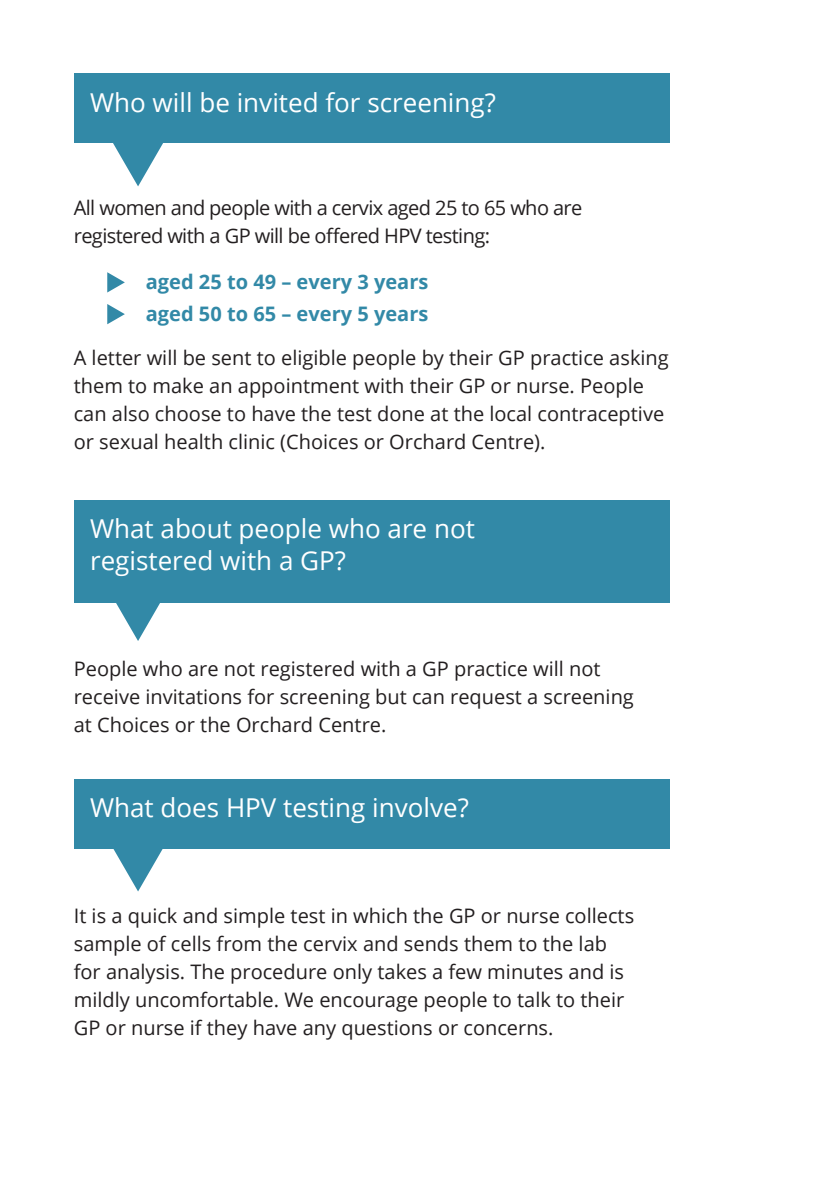
<style>
.page{position:relative;width:840px;height:1191px;background:#fff}
.page>*{position:absolute;margin:0;border:0;box-sizing:border-box;transform-origin:0 0}
.t1{font:26px/31.2px "Open Sans";color:#fff}
.t2{font:20px/28px "Open Sans";color:#231f20}
.t3{font:20px/28px "Open Sans";letter-spacing:-.03em;color:#231f20}
.t4{font:700 20px "Open Sans";color:#3289a7}
</style>
<div class="page">
<hr style="left:839px;top:0;width:1px;height:1191px;background:#3289a7">
<div style="left:74px;top:500px;width:595px;height:102px;background:#3289a7"></div>
<div style="left:74px;top:779px;width:595px;height:69px;background:#3289a7"></div>
<svg style="left:112px;top:602px;width:52px;height:39px"></svg>
<svg style="left:112px;top:848px;width:52px;height:43px"></svg>
<div style="left:74px;top:74px;width:595px;height:69px;background:#3289a7"></div>
<svg style="left:113px;top:143px;width:50px;height:43px"></svg>
<svg style="left:107px;top:272px;width:18px;height:20px"></svg>
<svg style="left:107px;top:304px;width:18px;height:20px"></svg>
<p class="t1" style="left:90px;top:86px;width:407px">Who will be invited for screening?</p>
<p class="t3" style="left:74px;top:193px;width:510px">All women and people with a cervix aged 25 to 65 who are registered with a GP will be offered HPV testing:</p>
<p class="t4" style="left:146px;top:268px;width:284px">aged 25 to 49 – every 3 years</p>
<p class="t4" style="left:146px;top:300px;width:284px">aged 50 to 65 – every 5 years</p>
<p class="t2" style="left:74px;top:343px;width:596px">A letter will be sent to eligible people by their GP practice asking them to make an appointment with their GP or nurse. People can also choose to have the test done at the local contraceptive or sexual health clinic (Choices or Orchard Centre).</p>
<p class="t1" style="left:90px;top:512px;width:386px">What about people who are not registered with a GP?</p>
<p class="t2" style="left:74px;top:654px;width:561px">People who are not registered with a GP practice will not receive invitations for screening but can request a screening at Choices or the Orchard Centre.</p>
<p class="t1" style="left:90px;top:791px;width:380px">What does HPV testing involve?</p>
<p class="t2" style="left:74px;top:901px;width:561px">It is a quick and simple test in which the GP or nurse collects sample of cells from the cervix and sends them to the lab for analysis. The procedure only takes a few minutes and is mildly uncomfortable. We encourage people to talk to their GP or nurse if they have any questions or concerns.</p>
</div>
